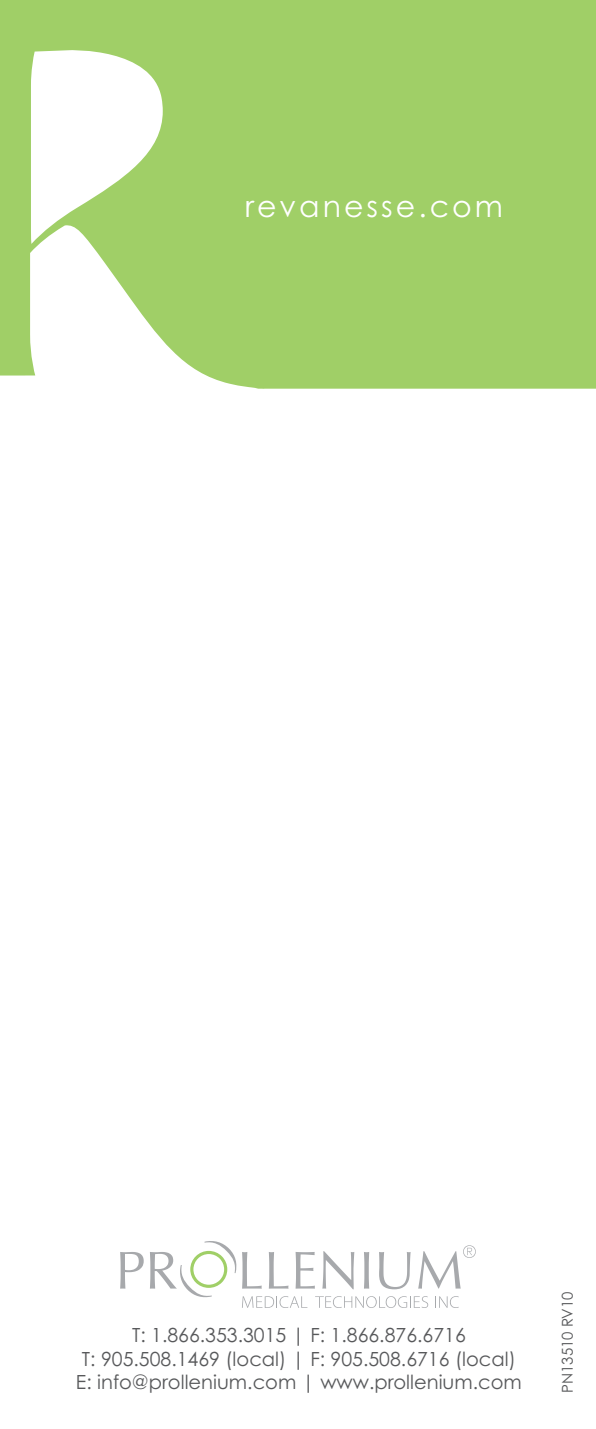
<style>
.page{position:relative;width:596px;height:1429px;background:#fff}
.page>*{position:absolute;margin:0;border:0;box-sizing:border-box;transform-origin:0 0}
.t1{font:30px "Century Gothic Pro";letter-spacing:.1em;color:#fff}
.t2{font:19.5px/23.4px "Century Gothic Pro";color:#58595b;text-align:center}
.t3{font:15px "Century Gothic Pro";color:#58595b}
</style>
<div class="page">
<svg style="left:0;top:0;width:595px;height:389px;fill:#a0cf67"></svg>
<svg style="left:120px;top:1252px;width:24px;height:36px"></svg>
<svg style="left:150px;top:1241px;width:325px;height:67px"></svg>
<h1 class="t1" style="left:245px;top:188px;width:259px">revanesse.com</h1>
<p class="t2" style="left:76px;top:1323px;width:447px">T: 1.866.353.3015 | F: 1.866.876.6716<br>T: 905.508.1469 (local) | F: 905.508.6716 (local)<br>E: info@prollenium.com | www.prollenium.com</p>
<p class="t3" style="left:558px;top:1393px;width:103px;rotate:-90deg">PN13510 RV10</p>
</div>
